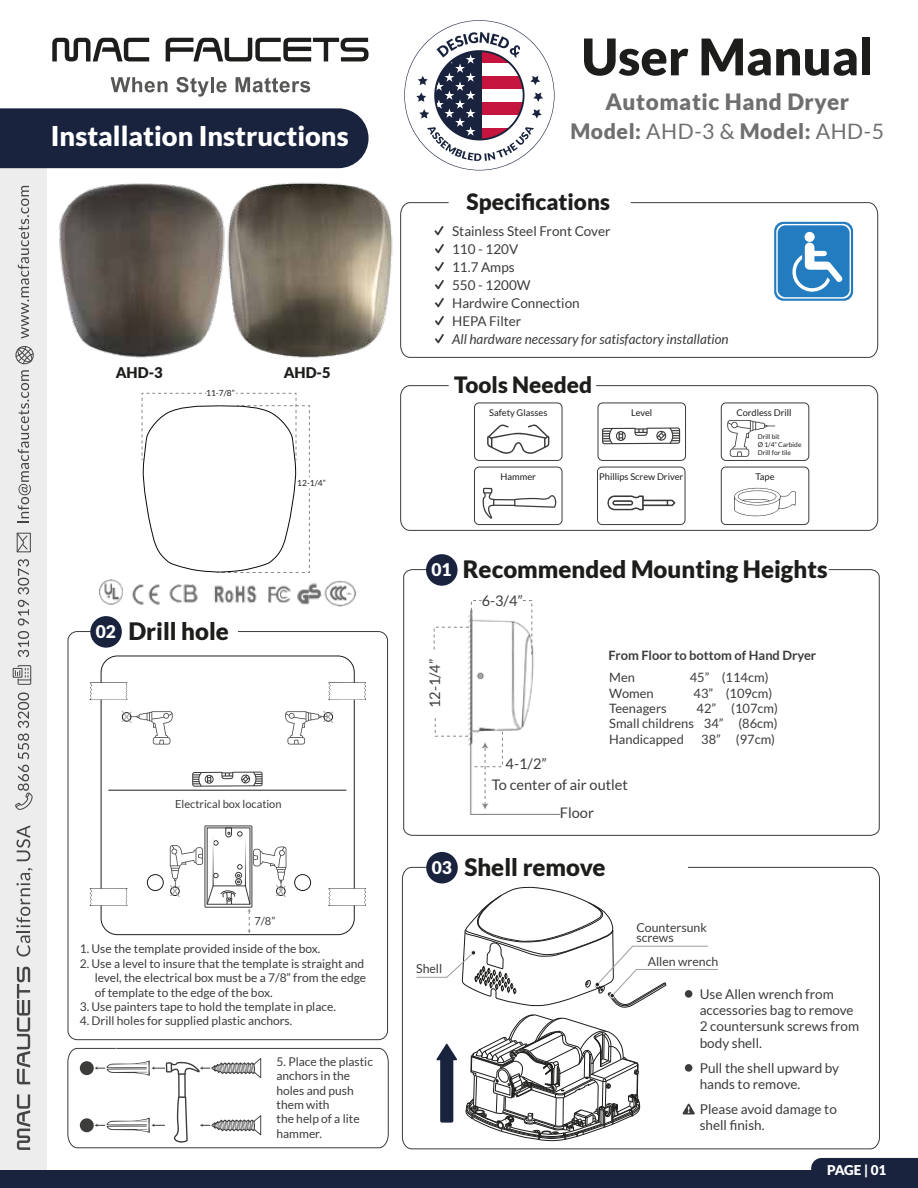
<style>
.page{position:relative;width:918px;height:1188px;background:#fff}
.page>*{position:absolute;margin:0;border:0;box-sizing:border-box;transform-origin:0 0}
.t1{font:900 50.55px "Lato";color:#1d1d1b}
.t2{font:900 27.3px "Lato";color:#fff}
.t3{font:900 24px "Lato";color:#1d1d1b}
.t4{font:900 22.5px "Lato";color:#1d1d1b}
.t5{font:900 22.5px "Lato";letter-spacing:.025em;color:#706f6f}
.t6{font:900 21.3px "Lato";letter-spacing:.025em;color:#706f6f}
.t7{font:900 17.4px "Lato";color:#fff}
.t8{font:900 14.7px "Lato";color:#1d1d1b}
.t9{font:14.55px "Lato";color:#3c3c3b}
.t10{font:13.5px/16.2px "Lato";color:#3c3c3b}
.t11{font:italic 13.5px "Lato";color:#3c3c3b}
.t12{font:900 13.5px "Lato";letter-spacing:-.015em;color:#fff}
.t13{font:12.9px/15.5px "Lato";color:#3c3c3b;text-align:justify}
.t14{font:700 12.9px "Lato";color:#3c3c3b}
.t15{font:12.3px/10.5px "Lato";color:#3c3c3b}
.t16{font:12px/14.4px "Lato";color:#3c3c3b}
.t17{font:11.1px "Lato";color:#3c3c3b}
.t18{font:9.3px "Lato";color:#1d1d1b}
.t19{font:8.4px "Lato";color:#1d1d1b}
.t20{font:6.6px/7.9px "Lato";color:#1d1d1b}
.s1{font-size:17.4px;color:#fff}
.s2{font-weight:400}
</style>
<div class="page">
<div style="left:0;top:168px;width:47px;height:1020px;background:#ededed"></div>
<svg style="left:403px;top:202px;width:475px;height:156px"></svg>
<div style="left:0;top:108px;width:369px;height:60px;background:#19233e"></div>
<svg style="left:52px;top:38px;width:97px;height:23px"></svg>
<svg style="left:166px;top:38px;width:203px;height:23px"></svg>
<svg style="left:111px;top:77px;width:56px;height:15px"></svg>
<svg style="left:176px;top:77px;width:33px;height:20px"></svg>
<hr style="left:211px;top:77px;width:3px;height:15px;background:#575756">
<svg style="left:216px;top:81px;width:11px;height:11px"></svg>
<svg style="left:236px;top:77px;width:74px;height:15px"></svg>
<svg style="left:404px;top:20px;width:151px;height:150px"></svg>
<svg style="left:403px;top:569px;width:477px;height:267px"></svg>
<div style="left:68px;top:631px;width:320px;height:409px;border:1px solid #3c3c3b;border-radius:9px"></div>
<div style="left:90px;top:616px;width:32px;height:32px;background:#19233e;border-radius:50%"></div>
<svg style="left:402px;top:867px;width:478px;height:283px"></svg>
<div style="left:426px;top:852px;width:32px;height:31px;background:#19233e;border-radius:50%"></div>
<div style="left:426px;top:554px;width:32px;height:32px;background:#19233e;border-radius:50%"></div>
<svg style="left:774px;top:222px;width:79px;height:79px;background:#5397cd"></svg>
<img style="left:99px;top:580px;width:257px;height:27px">
<div style="left:101px;top:656px;width:254px;height:279px;border:1px solid #1d1d1b;border-radius:16px"></div>
<svg style="left:328px;top:682px;width:38px;height:18px"></svg>
<svg style="left:328px;top:888px;width:38px;height:18px"></svg>
<svg style="left:90px;top:682px;width:38px;height:18px"></svg>
<svg style="left:90px;top:888px;width:38px;height:18px"></svg>
<svg style="left:192px;top:772px;width:71px;height:15px"></svg>
<div style="left:147px;top:874px;width:17px;height:17px;border:1px solid #1d1d1b;border-radius:50%"></div>
<div style="left:294px;top:874px;width:17px;height:17px;border:1px solid #1d1d1b;border-radius:50%"></div>
<svg style="left:121px;top:710px;width:52px;height:35px"></svg>
<svg style="left:285px;top:711px;width:48px;height:34px"></svg>
<hr style="left:108px;top:790px;width:238px;height:1px;background:#1d1d1b">
<svg style="left:435px;top:226px;width:8px;height:9px"></svg>
<svg style="left:435px;top:244px;width:9px;height:9px"></svg>
<svg style="left:435px;top:262px;width:9px;height:9px"></svg>
<svg style="left:435px;top:280px;width:9px;height:9px"></svg>
<svg style="left:435px;top:298px;width:9px;height:9px"></svg>
<svg style="left:435px;top:316px;width:9px;height:9px"></svg>
<svg style="left:435px;top:334px;width:9px;height:9px"></svg>
<svg style="left:433px;top:600px;width:49px;height:50px"></svg>
<svg style="left:522px;top:600px;width:11px;height:55px"></svg>
<div style="left:0;top:1170px;width:918px;height:18px;background:#19233e"></div>
<svg style="left:811px;top:1158px;width:107px;height:12px"></svg>
<div style="left:400px;top:385px;width:478px;height:146px;border:1px solid #3c3c3b;border-radius:10px"></div>
<svg style="left:487px;top:424px;width:62px;height:30px"></svg>
<div style="left:474px;top:403px;width:88px;height:58px;border:1px solid #3c3c3b;border-radius:5px"></div>
<div style="left:721px;top:403px;width:88px;height:58px;border:1px solid #3c3c3b;border-radius:5px"></div>
<svg style="left:727px;top:420px;width:48px;height:37px"></svg>
<div style="left:474px;top:467px;width:88px;height:58px;border:1px solid #3c3c3b;border-radius:5px"></div>
<svg style="left:483px;top:488px;width:73px;height:31px"></svg>
<div style="left:598px;top:403px;width:88px;height:58px;border:1px solid #3c3c3b;border-radius:5px"></div>
<svg style="left:602px;top:428px;width:78px;height:16px"></svg>
<div style="left:597px;top:467px;width:88px;height:58px;border:1px solid #3c3c3b;border-radius:5px"></div>
<svg style="left:607px;top:495px;width:69px;height:15px"></svg>
<div style="left:721px;top:467px;width:88px;height:58px;border:1px solid #3c3c3b;border-radius:5px"></div>
<svg style="left:734px;top:488px;width:62px;height:28px"></svg>
<svg style="left:170px;top:827px;width:116px;height:107px"></svg>
<img style="left:59px;top:183px;width:157px;height:175px">
<img style="left:216px;top:182px;width:187px;height:176px">
<svg style="left:141px;top:393px;width:169px;height:180px"></svg>
<svg style="left:67px;top:1048px;width:322px;height:101px"></svg>
<svg style="left:434px;top:717px;width:69px;height:93px"></svg>
<svg style="left:18px;top:692px;width:11px;height:67px"></svg>
<svg style="left:18px;top:559px;width:11px;height:98px"></svg>
<svg style="left:18px;top:186px;width:11px;height:153px"></svg>
<svg style="left:15px;top:346px;width:19px;height:177px"></svg>
<div style="left:17px;top:533px;width:14px;height:19px;border:1px solid #454545"></div>
<svg style="left:16px;top:532px;width:12px;height:21px"></svg>
<div style="left:18px;top:665px;width:13px;height:20px;border:1px solid #454545"></div>
<div style="left:13px;top:668px;width:9px;height:10px;border:1px solid #454545"></div>
<svg style="left:15px;top:668px;width:16px;height:13px"></svg>
<svg style="left:15px;top:765px;width:18px;height:45px"></svg>
<svg style="left:17px;top:1094px;width:13px;height:56px"></svg>
<svg style="left:17px;top:967px;width:13px;height:117px"></svg>
<svg style="left:16px;top:868px;width:17px;height:89px"></svg>
<svg style="left:17px;top:825px;width:13px;height:36px"></svg>
<h2 class="t2" style="left:51px;top:120px;width:299px">Installation Instructions</h2>
<p class="t8" style="left:116px;top:364px;width:48px">AHD-3</p>
<p class="t8" style="left:284px;top:364px;width:48px">AHD-5</p>
<p class="t19" style="left:206px;top:389px;width:30px">11-7/8”</p>
<h3 class="t3" style="left:96px;top:617px;width:135px"><span class="s1">02</span> Drill hole</h3>
<p class="t19" style="left:297px;top:478px;width:30px">12-1/4”</p>
<p class="t17" style="left:175px;top:798px;width:108px">Electrical box location</p>
<p class="t17" style="left:254px;top:915px;width:23px">7/8”</p>
<p class="t16" style="left:80px;top:942px;width:242px">1. Use the template provided inside of the box.</p>
<p class="t16" style="left:95px;top:956px;width:273px;text-indent:-15px">2. Use a level to insure that the template is straight and level, the electrical box must be a 7/8” from the edge of template to the edge of the box.</p>
<p class="t16" style="left:80px;top:999px;width:258px">3. Use painters tape to hold the template in place.</p>
<p class="t16" style="left:80px;top:1014px;width:214px">4. Drill holes for supplied plastic anchors.</p>
<p class="t16" style="left:277px;top:1054px;width:98px">5. Place the plastic anchors in the holes and push them with<br>the help of a lite hammer.</p>
<h1 class="t1" style="left:581px;top:27px;width:294px">User Manual</h1>
<h3 class="t5" style="left:605px;top:88px;width:245px">Automatic Hand Dryer</h3>
<h3 class="t6" style="left:570px;top:119px;width:315px">Model: <span class="s2">AHD-3 &amp;</span> Model: <span class="s2">AHD-5</span></h3>
<h3 class="t4" style="left:467px;top:189px;width:145px">Specifications</h3>
<p class="t10" style="left:452px;top:222px;width:160px;line-height:18px">Stainless Steel Front Cover<br>110 - 120V<br>11.7 Amps<br>550 - 1200W<br>Hardwire Connection<br>HEPA Filter</p>
<p class="t11" style="left:452px;top:331px;width:278px">All hardware necessary for satisfactory installation</p>
<h3 class="t4" style="left:454px;top:372px;width:139px">Tools Needed</h3>
<p class="t18" style="left:489px;top:408px;width:60px">Safety Glasses</p>
<p class="t18" style="left:631px;top:408px;width:23px">Level</p>
<p class="t18" style="left:736px;top:408px;width:57px">Cordless Drill</p>
<p class="t20" style="left:758px;top:432px;width:45px">Drill bit<br>Ø 1/4” Carbide<br>Drill for tile</p>
<p class="t18" style="left:501px;top:472px;width:37px">Hammer</p>
<p class="t18" style="left:599px;top:472px;width:86px">Phillips Screw Driver</p>
<p class="t18" style="left:756px;top:472px;width:20px">Tape</p>
<h3 class="t7" style="left:432px;top:559px;width:22px">01</h3>
<h3 class="t3" style="left:463px;top:555px;width:366px">Recommended Mounting Heights</h3>
<p class="t9" style="left:482px;top:592px;width:43px">6-3/4”</p>
<p class="t9" style="left:427px;top:708px;width:51px;rotate:-90deg">12-1/4”</p>
<p class="t14" style="left:609px;top:648px;width:209px">From Floor to bottom of Hand Dryer</p>
<p class="t9" style="left:506px;top:756px;width:43px">4-1/2”</p>
<p class="t13" style="left:609px;top:670px;width:27px">Men</p>
<p class="t13" style="left:690px;top:670px;width:80px">45” (114cm)</p>
<p class="t13" style="left:609px;top:685px;width:46px">Women</p>
<p class="t13" style="left:694px;top:685px;width:80px">43” (109cm)</p>
<p class="t13" style="left:609px;top:701px;width:59px">Teenagers</p>
<p class="t13" style="left:609px;top:701px;width:170px;text-indent:87px">42” (107cm)<br>Small childrens 34” (86cm)<br>Handicapped</p>
<p class="t13" style="left:701px;top:731px;width:75px">38” (97cm)</p>
<p class="t9" style="left:492px;top:777px;width:138px">To center of air outlet</p>
<p class="t9" style="left:560px;top:805px;width:36px">Floor</p>
<h3 class="t3" style="left:432px;top:853px;width:175px"><span class="s1">03</span> Shell remove</h3>
<p class="t15" style="left:416px;top:964px;width:28px">Shell</p>
<p class="t15" style="left:636px;top:922px;width:72px">Countersunk screws</p>
<p class="t15" style="left:648px;top:957px;width:72px">Allen wrench</p>
<p class="t10" style="left:700px;top:986px;width:161px">Use Allen wrench from accessories bag to remove<br>2 countersunk screws from body shell.</p>
<p class="t10" style="left:700px;top:1060px;width:141px">Pull the shell upward by hands to remove.</p>
<p class="t10" style="left:700px;top:1101px;width:139px">Please avoid damage to shell finish.</p>
<p class="t12" style="left:827px;top:1162px;width:61px">PAGE | 01</p>
</div>
